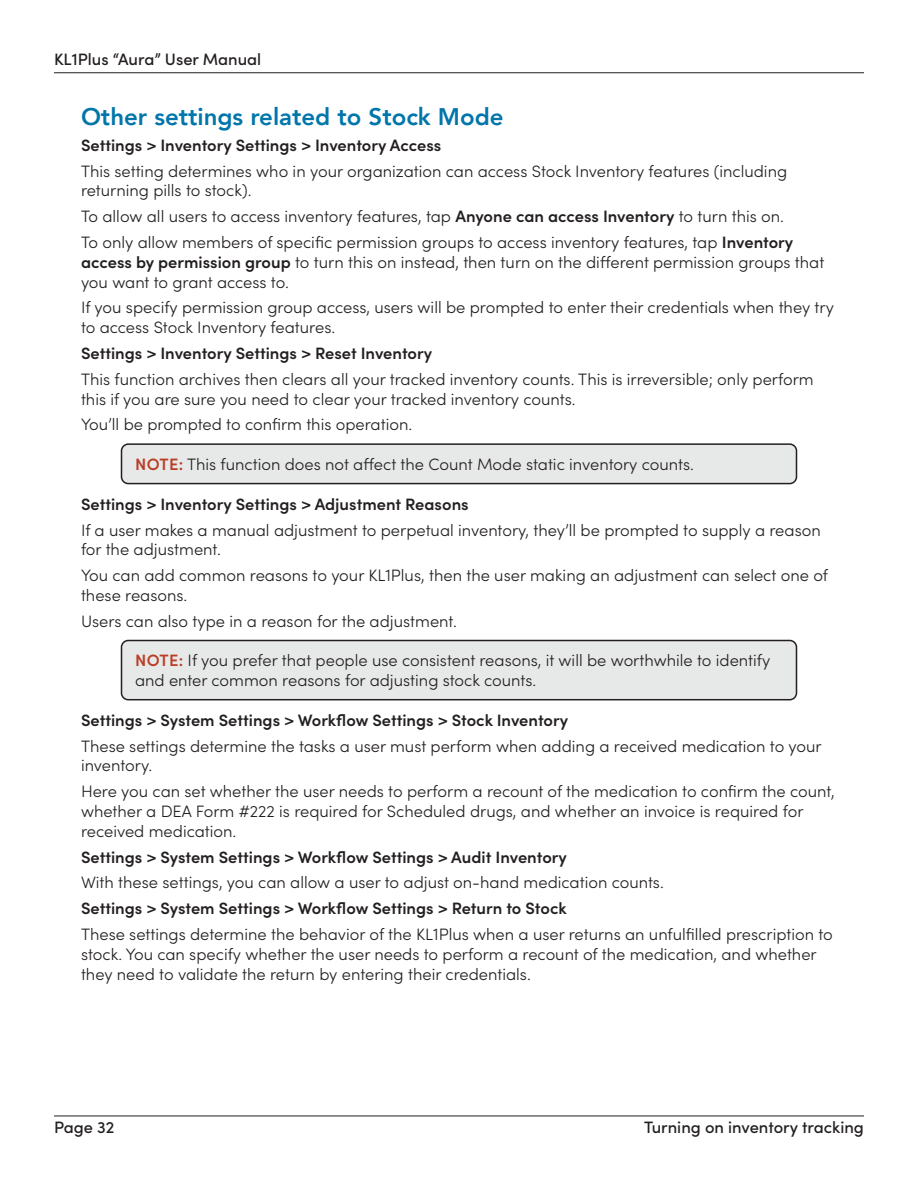
<style>
.page{position:relative;width:918px;height:1188px;background:#fff}
.page>*{position:absolute;margin:0;border:0;box-sizing:border-box;transform-origin:0 0}
.t1{font:800 24px "Avenir";color:#0076aa}
.Body{font:300 16.5px/19.8px "Sofia Pro";color:#231f20}
.Body-2{font:600 16.5px "Sofia Pro";color:#231f20}
.Body_EOS{font:300 16.5px/19.8px "Sofia Pro";color:#231f20}
.Sidebar_one-liner{font:300 16.5px/19.8px "Sofia Pro";color:#231f20}
.t2{font:500 16.5px "Sofia Pro";color:#231f20}
.s1{font-size:17.1px}
.s2{font-weight:600}
.s3{font-weight:600;color:#b83e26}
</style>
<div class="page">
<hr style="left:54px;top:1116px;width:810px;height:1px;background:#231f20">
<hr style="left:54px;top:72px;width:810px;height:1px;background:#231f20">
<div style="left:122px;top:444px;width:674px;height:40px;background:#e7e8e8;border-radius:7px"></div>
<div style="left:121px;top:443px;width:676px;height:41px;border:2px solid #231f20;border-radius:7px"></div>
<div style="left:122px;top:640px;width:674px;height:60px;background:#e7e8e8;border-radius:7px"></div>
<div style="left:121px;top:640px;width:676px;height:60px;border:2px solid #231f20;border-radius:7px"></div>
<p class="t2" style="left:54px;top:47px;width:209px">KL<span class="s1">1</span>Plus “Aura” User Manual</p>
<h3 class="t1" style="left:81px;top:98px;width:424px">Other settings related to Stock Mode</h3>
<p class="Body-2" style="left:81px;top:133px;width:362px">Settings &gt; Inventory Settings &gt; Inventory Access</p>
<p class="Body" style="left:81px;top:160px;width:708px">This setting determines who in your organization can access Stock Inventory features (including returning pills to stock).</p>
<p class="Body" style="left:81px;top:206px;width:705px">To allow all users to access inventory features, tap <span class="s2">Anyone can access Inventory</span> to turn this on.</p>
<p class="Body" style="left:81px;top:231px;width:745px">To only allow members of specific permission groups to access inventory features, tap <span class="s2">Inventory access by permission group</span> to turn this on instead, then turn on the different permission groups that you want to grant access to.</p>
<p class="Body" style="left:81px;top:297px;width:754px">If you specify permission group access, users will be prompted to enter their credentials when they try to access Stock Inventory features.</p>
<p class="Body-2" style="left:81px;top:341px;width:353px">Settings &gt; Inventory Settings &gt; Reset Inventory</p>
<p class="Body" style="left:81px;top:368px;width:734px">This function archives then clears all your tracked inventory counts. This is irreversible; only perform this if you are sure you need to clear your tracked inventory counts.</p>
<p class="Body" style="left:81px;top:414px;width:333px">You’ll be prompted to confirm this operation.</p>
<p class="Sidebar_one-liner" style="left:135px;top:453px;width:560px"><span class="s3">NOTE:</span> This function does not affect the Count Mode static inventory counts.</p>
<p class="Body-2" style="left:81px;top:491px;width:389px">Settings &gt; Inventory Settings &gt; Adjustment Reasons</p>
<p class="Body" style="left:81px;top:519px;width:741px">If a user makes a manual adjustment to perpetual inventory, they’ll be prompted to supply a reason for the adjustment.</p>
<p class="Body" style="left:81px;top:565px;width:749px">You can add common reasons to your KL<span class="s1">1</span>Plus, then the user making an adjustment can select one of these reasons.</p>
<p class="Body" style="left:81px;top:610px;width:377px">Users can also type in a reason for the adjustment.</p>
<p class="Sidebar_one-liner" style="left:135px;top:649px;width:637px"><span class="s3">NOTE:</span> If you prefer that people use consistent reasons, it will be worthwhile to identify and enter common reasons for adjusting stock counts.</p>
<p class="Body-2" style="left:81px;top:708px;width:489px">Settings &gt; System Settings &gt; Workflow Settings &gt; Stock Inventory</p>
<p class="Body" style="left:81px;top:735px;width:742px">These settings determine the tasks a user must perform when adding a received medication to your inventory.</p>
<p class="Body" style="left:81px;top:781px;width:755px">Here you can set whether the user needs to perform a recount of the medication to confirm the count, whether a DEA Form #222 is required for Scheduled drugs, and whether an invoice is required for received medication.</p>
<p class="Body-2" style="left:81px;top:844px;width:487px">Settings &gt; System Settings &gt; Workflow Settings &gt; Audit Inventory</p>
<p class="Body" style="left:81px;top:872px;width:584px">With these settings, you can allow a user to adjust on-hand medication counts.</p>
<p class="Body-2" style="left:81px;top:896px;width:487px">Settings &gt; System Settings &gt; Workflow Settings &gt; Return to Stock</p>
<p class="Body_EOS" style="left:81px;top:923px;width:753px">These settings determine the behavior of the KL<span class="s1">1</span>Plus when a user returns an unfulfilled prescription to stock. You can specify whether the user needs to perform a recount of the medication, and whether they need to validate the return by entering their credentials.</p>
<p class="t2" style="left:54px;top:1115px;width:62px">Page 32</p>
<p class="t2" style="left:644px;top:1115px;width:221px">Turning on inventory tracking</p>
</div>
